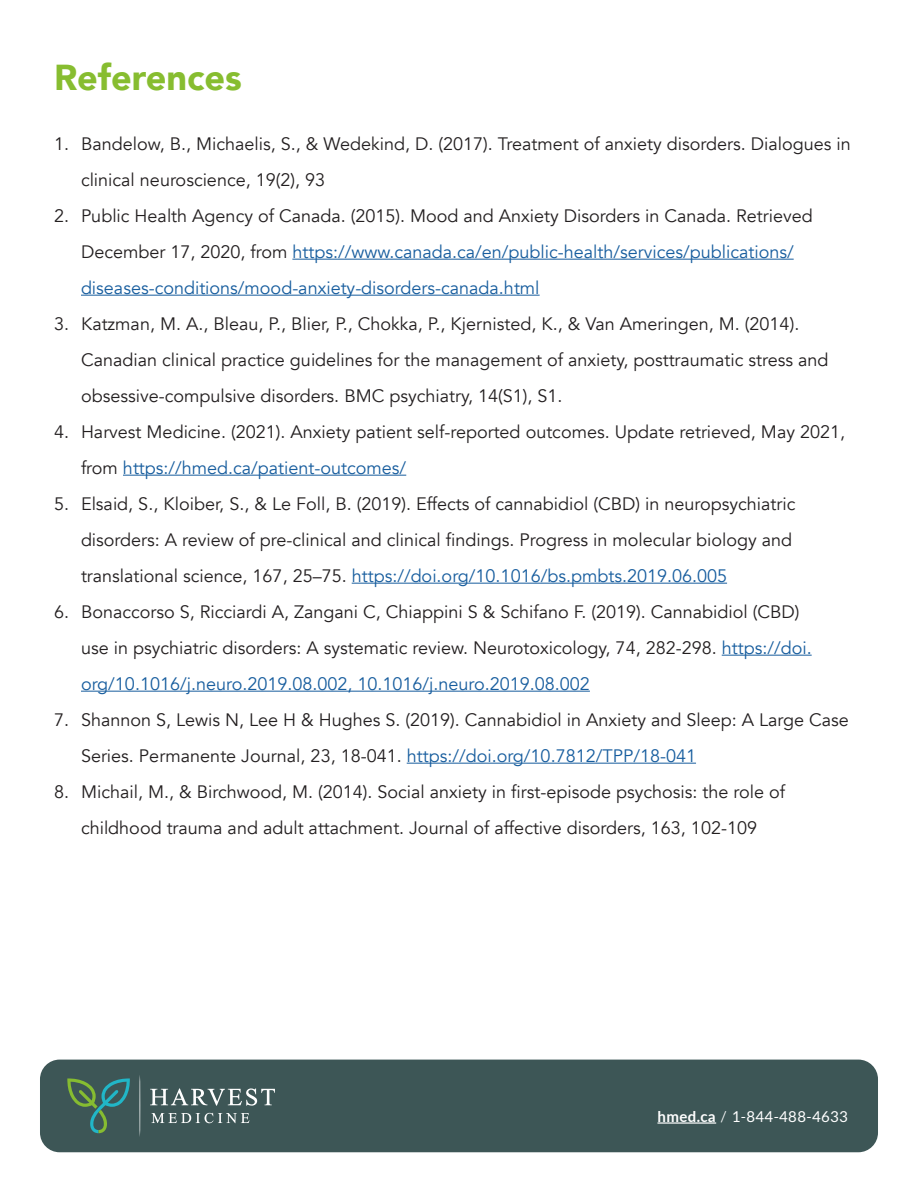
<style>
.page{position:relative;width:918px;height:1188px;background:#fff}
.page>*{position:absolute;margin:0;border:0;box-sizing:border-box;transform-origin:0 0}
.t1{font:900 36px "Avenir";color:#87bd30}
.t2{font:18px/36px "Avenir";color:#231f20}
.t3{font:18px/36px "Avenir";color:#175d9e}
.t4{font:15px "Lato";letter-spacing:.025em;color:#fff}
.s1{color:#231f20}
.s2{color:#175d9e}
.s3{font-weight:700}
.s4{font-family:"Avenir";font-weight:300}
</style>
<div class="page">
<div style="left:40px;top:1060px;width:838px;height:92px;background:#3d5656;border-radius:20px"></div>
<svg style="left:67px;top:1078px;width:63px;height:55px"></svg>
<svg style="left:150px;top:1088px;width:125px;height:18px"></svg>
<svg style="left:152px;top:1113px;width:98px;height:10px"></svg>
<hr style="left:139px;top:1075px;width:1px;height:62px;background:#fff;border-radius:50%">
<hr style="left:657px;top:1122px;width:59px;height:2px;background:#fff">
<hr style="left:292px;top:259px;width:502px;height:1px;background:#175d9e">
<hr style="left:81px;top:295px;width:459px;height:1px;background:#175d9e">
<hr style="left:123px;top:475px;width:283px;height:1px;background:#175d9e">
<hr style="left:352px;top:583px;width:375px;height:1px;background:#175d9e">
<hr style="left:722px;top:655px;width:90px;height:1px;background:#175d9e">
<hr style="left:81px;top:691px;width:509px;height:1px;background:#175d9e">
<hr style="left:407px;top:763px;width:289px;height:1px;background:#175d9e">
<p class="t1" style="left:54px;top:47px;width:189px">References</p>
<p class="t2" style="left:81px;top:126px;width:771px;text-indent:-27px">1. Bandelow, B., Michaelis, S., &amp; Wedekind, D. (2017). Treatment of anxiety disorders. Dialogues in clinical neuroscience, 19(2), 93</p>
<p class="t3" style="left:81px;top:198px;width:733px;text-indent:-27px"><span class="s1">2. Public Health Agency of Canada. (2015). Mood and Anxiety Disorders in Canada. Retrieved<br>December 17, 2020, from</span> https://www.canada.ca/en/public-health/services/publications/ diseases-conditions/mood-anxiety-disorders-canada.html</p>
<p class="t2" style="left:81px;top:306px;width:749px;text-indent:-27px">3. Katzman, M. A., Bleau, P., Blier, P., Chokka, P., Kjernisted, K., &amp; Van Ameringen, M. (2014).<br>Canadian clinical practice guidelines for the management of anxiety, posttraumatic stress and obsessive-compulsive disorders. BMC psychiatry, 14(S1), S1.</p>
<p class="t2" style="left:81px;top:414px;width:766px;text-indent:-27px">4. Harvest Medicine. (2021). Anxiety patient self-reported outcomes. Update retrieved, May 2021, from <span class="s2">https://hmed.ca/patient-outcomes/</span></p>
<p class="t2" style="left:81px;top:486px;width:716px;text-indent:-27px">5. Elsaid, S., Kloiber, S., &amp; Le Foll, B. (2019). Effects of cannabidiol (CBD) in neuropsychiatric disorders: A review of pre-clinical and clinical findings. Progress in molecular biology and translational science, 167, 25–75. <span class="s2">https://doi.org/10.1016/bs.pmbts.2019.06.005</span></p>
<p class="t2" style="left:81px;top:594px;width:732px;text-indent:-27px">6. Bonaccorso S, Ricciardi A, Zangani C, Chiappini S &amp; Schifano F. (2019). Cannabidiol (CBD) use in psychiatric disorders: A systematic review. Neurotoxicology, 74, 282-298. <span class="s2">https://doi. org/10.1016/j.neuro.2019.08.002, 10.1016/j.neuro.2019.08.002</span></p>
<p class="t2" style="left:81px;top:702px;width:769px;text-indent:-27px">7. Shannon S, Lewis N, Lee H &amp; Hughes S. (2019). Cannabidiol in Anxiety and Sleep: A Large Case<br>Series. Permanente Journal, 23, 18-041. <span class="s2">https://doi.org/10.7812/TPP/18-041</span></p>
<p class="t2" style="left:54px;top:774px;width:733px;text-align:center">8. Michail, M., &amp; Birchwood, M. (2014). Social anxiety in first-episode psychosis: the role of childhood trauma and adult attachment. Journal of affective disorders, 163, 102-109</p>
<p class="t4" style="left:657px;top:1108px;width:192px"><span class="s3">hmed.ca</span> <span class="s4">/</span> 1-844-488-4633</p>
</div>
